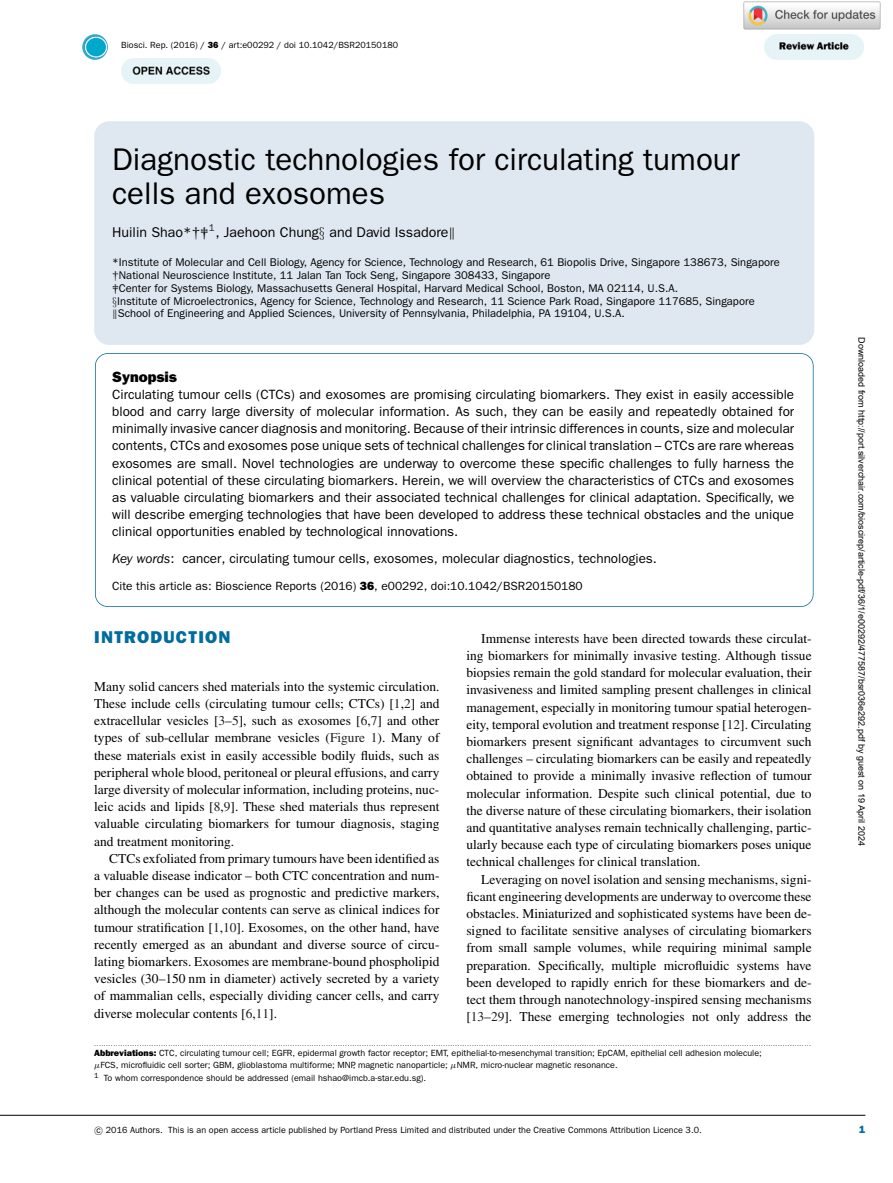
<style>
.page{position:relative;width:893px;height:1183px;background:#fff}
.page>*{position:absolute;margin:0;border:0;box-sizing:border-box;transform-origin:0 0}
.t1{font:31.35px/34.3px "Franklin Gothic";color:#000}
.t2{font:800 17.25px "Franklin Gothic";letter-spacing:.075em;color:#006ca0}
.t3{font:800 15px "Franklin Gothic";color:#000}
.t4{font:14.25px "Franklin Gothic";color:#000}
.t5{font:13.5px/17.2px "Times";color:#000;text-align:justify}
.t6{font:13.5px/17.2px "Franklin Gothic";color:#000;text-align:justify}
.t7{font:12px "Franklin Gothic";color:#000}
.t8{font:11.25px/12.8px "Franklin Gothic";color:#000}
.t9{font:800 10.5px "Franklin Gothic";color:#006ca0}
.t10{font:9px/12px "Franklin Gothic";color:#000}
.t11{font:9px "Arial";color:#000}
.t12{font:6px "Franklin Gothic";color:#000}
.s1{font-weight:800}
.s2{font-family:"CMSY10"}
.s3{font-family:"MTSY"}
.s4{font-style:italic}
.s5{color:#231f20}
.s6{font-family:"RMTMI"}
</style>
<div class="page">
<svg style="left:82px;top:34px;width:26px;height:26px"></svg>
<svg style="left:85px;top:36px;width:22px;height:22px"></svg>
<div style="left:86px;top:38px;width:20px;height:18px;background:#00a8cb;border-radius:50%"></div>
<img style="left:765px;top:35px;width:98px;height:25px">
<img style="left:122px;top:58px;width:98px;height:25px">
<div style="left:94px;top:121px;width:720px;height:224px;background:#dfe8f1;border-radius:15px"></div>
<hr style="left:0;top:1114px;width:865px;height:1px;background:#000">
<img style="left:743px;top:1px;width:138px;height:29px">
<p class="t10" style="left:121px;top:39px;width:278px">Biosci. Rep. (2016) / <span class="s1">36</span> / art:e00292 / doi 10.1042/BSR20150180</p>
<h1 class="t1" style="left:112px;top:145px;width:629px">Diagnostic technologies for circulating tumour cells and exosomes</h1>
<p class="t4" style="left:112px;top:227px;width:345px">Huilin Shao*†‡<sup>1</sup>, Jaehoon Chung<span class="s2">§</span> and David Issadore<span class="s3">-</span></p>
<p class="t8" style="left:112px;top:257px;width:669px">*Institute of Molecular and Cell Biology, Agency for Science, Technology and Research, 61 Biopolis Drive, Singapore 138673, Singapore †National Neuroscience Institute, 11 Jalan Tan Tock Seng, Singapore 308433, Singapore<br>‡Center for Systems Biology, Massachusetts General Hospital, Harvard Medical School, Boston, MA 02114, U.S.A.<br><span class="s2">§</span>Institute of Microelectronics, Agency for Science, Technology and Research, 11 Science Park Road, Singapore 117685, Singapore <span class="s3">-</span>School of Engineering and Applied Sciences, University of Pennsylvania, Philadelphia, PA 19104, U.S.A.</p>
<p class="t3" style="left:112px;top:371px;width:66px">Synopsis</p>
<p class="t6" style="left:112px;top:386px;width:684px">Circulating tumour cells (CTCs) and exosomes are promising circulating biomarkers. They exist in easily accessible blood and carry large diversity of molecular information. As such, they can be easily and repeatedly obtained for minimally invasive cancer diagnosis and monitoring. Because of their intrinsic differences in counts, size and molecular contents, CTCs and exosomes pose unique sets of technical challenges for clinical translation – CTCs are rare whereas exosomes are small. Novel technologies are underway to overcome these specific challenges to fully harness the clinical potential of these circulating biomarkers. Herein, we will overview the characteristics of CTCs and exosomes as valuable circulating biomarkers and their associated technical challenges for clinical adaptation. Specifically, we will describe emerging technologies that have been developed to address these technical obstacles and the unique clinical opportunities enabled by technological innovations.</p>
<p class="t6" style="left:112px;top:550px;width:546px"><span class="s4">Key words</span>: cancer, circulating tumour cells, exosomes, molecular diagnostics, technologies.</p>
<p class="t7" style="left:112px;top:581px;width:472px">Cite this article as: Bioscience Reports (2016) <span class="s1">36</span>, e00292, doi:10.1042/BSR20150180</p>
<p class="t2" style="left:94px;top:631px;width:138px">INTRODUCTION</p>
<p class="t5" style="left:94px;top:678px;width:347px">Many solid cancers shed materials into the systemic circulation.<br>These include cells (circulating tumour cells; CTCs) [<span class="s5">1</span>,<span class="s5">2</span>] and extracellular vesicles [<span class="s5">3</span>–<span class="s5">5</span>], such as exosomes [<span class="s5">6</span>,<span class="s5">7</span>] and other types of sub-cellular membrane vesicles (<span class="s5">Figure 1</span>). Many of these materials exist in easily accessible bodily fluids, such as peripheral whole blood, peritoneal or pleural effusions, and carry large diversity of molecular information, including proteins, nuc&shy;leic acids and lipids [<span class="s5">8</span>,<span class="s5">9</span>]. These shed materials thus represent valuable circulating biomarkers for tumour diagnosis, staging and treatment monitoring.</p>
<p class="t5" style="left:94px;top:850px;width:347px;text-indent:15px">CTCs exfoliated from primary tumours have been identified as a valuable disease indicator – both CTC concentration and num&shy;ber changes can be used as prognostic and predictive markers, although the molecular contents can serve as clinical indices for tumour stratification [<span class="s5">1</span>,<span class="s5">10</span>]. Exosomes, on the other hand, have recently emerged as an abundant and diverse source of circu&shy;lating biomarkers. Exosomes are membrane-bound phospholipid vesicles (30–150 nm in diameter) actively secreted by a variety of mammalian cells, especially dividing cancer cells, and carry diverse molecular contents [<span class="s5">6</span>,<span class="s5">11</span>].</p>
<p class="t12" style="left:94px;top:1041px;width:718px">............................................................................................................................................................................................................................................................................................................</p>
<p class="t10" style="left:94px;top:1047px;width:669px"><span class="s1">Abbreviations:</span> CTC, circulating tumour cell; EGFR, epidermal growth factor receptor; EMT, epithelial-to-mesenchymal transition; EpCAM, epithelial cell adhesion molecule; <span class="s6">μ</span>FCS, microfluidic cell sorter; GBM, glioblastoma multiforme; MNP, magnetic nanoparticle; <span class="s6">μ</span>NMR, micro-nuclear magnetic resonance.</p>
<p class="t10" style="left:94px;top:1072px;width:333px"><sup>1</sup> To whom correspondence should be addressed (email hshao@imcb.a-star.edu.sg).</p>
<p class="t5" style="left:466px;top:630px;width:347px;text-indent:15px">Immense interests have been directed towards these circulat&shy;ing biomarkers for minimally invasive testing. Although tissue biopsies remain the gold standard for molecular evaluation, their invasiveness and limited sampling present challenges in clinical management, especially in monitoring tumour spatial heterogen&shy;eity, temporal evolution and treatment response [<span class="s5">12</span>]. Circulating biomarkers present significant advantages to circumvent such challenges – circulating biomarkers can be easily and repeatedly obtained to provide a minimally invasive reflection of tumour molecular information. Despite such clinical potential, due to the diverse nature of these circulating biomarkers, their isolation and quantitative analyses remain technically challenging, partic&shy;ularly because each type of circulating biomarkers poses unique technical challenges for clinical translation.</p>
<p class="t5" style="left:466px;top:871px;width:347px;text-indent:15px">Leveraging on novel isolation and sensing mechanisms, signi&shy;ficant engineering developments are underway to overcome these obstacles. Miniaturized and sophisticated systems have been de&shy;signed to facilitate sensitive analyses of circulating biomarkers from small sample volumes, while requiring minimal sample preparation. Specifically, multiple microfluidic systems have been developed to rapidly enrich for these biomarkers and de&shy;tect them through nanotechnology-inspired sensing mechanisms [<span class="s5">13</span>–<span class="s5">29</span>]. These emerging technologies not only address the</p>
<p class="t11" style="left:865px;top:337px;width:510px;rotate:90deg">Downloaded from http://port.silverchair.com/bioscirep/article-pdf/36/1/e00292/477587/bsr036e292.pdf by guest on 19 April 2024</p>
<p class="t10" style="left:94px;top:1124px;width:609px"><span class="s2">-</span>c 2016 Authors. This is an open access article published by Portland Press Limited and distributed under the Creative Commons Attribution Licence 3.0.</p>
<p class="t9" style="left:859px;top:1125px;width:8px">1</p>
</div>
